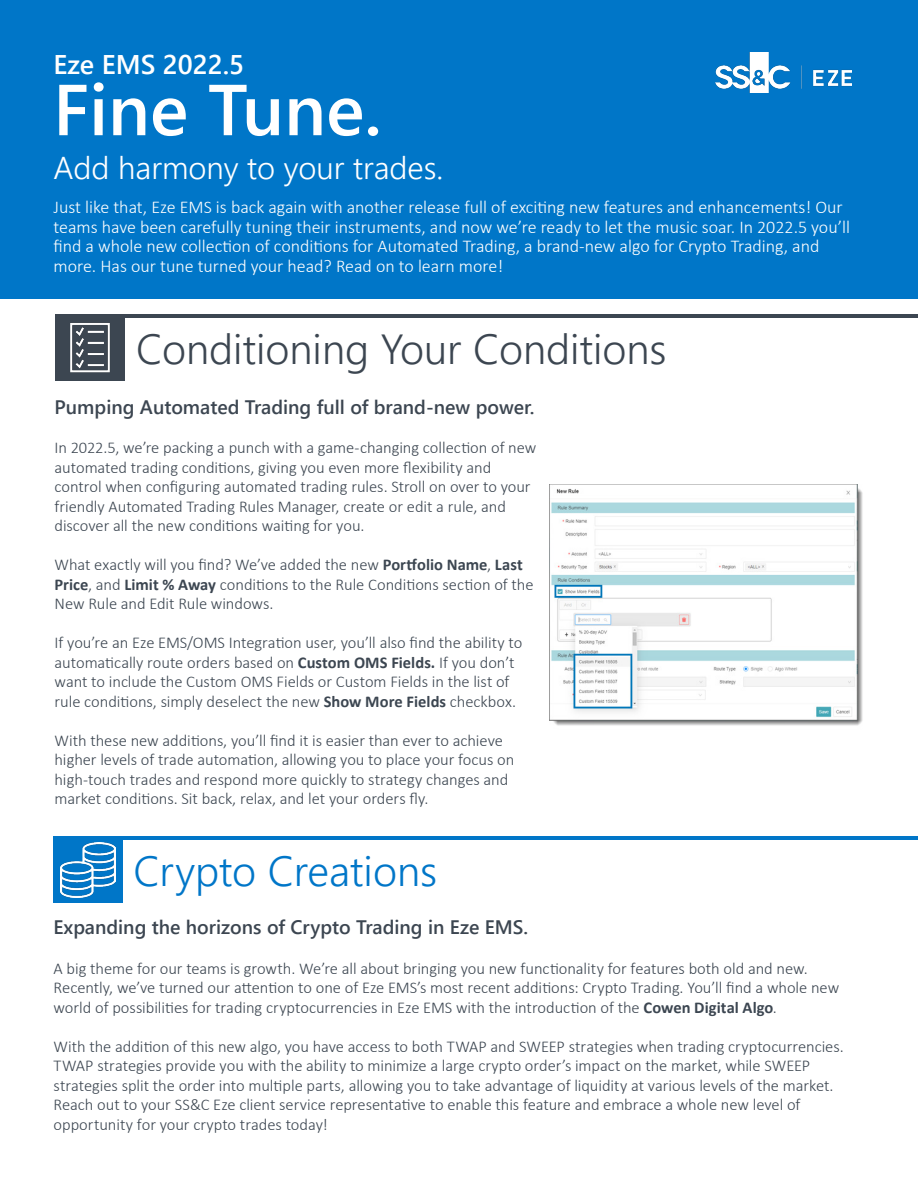
<style>
.page{position:relative;width:918px;height:1188px;background:#fff}
.page>*{position:absolute;margin:0;border:0;box-sizing:border-box;transform-origin:0 0}
.t1{font:600 72px "Segoe UI";color:#fff}
.t2{font:300 42px "Segoe UI";color:#3c4651}
.t3{font:300 42px "Segoe UI";color:#0076c8}
.t4{font:300 31.5px "Segoe UI";color:#fff}
.t5{font:600 27px "Segoe UI";color:#fff}
.t6{font:600 19.5px "Segoe UI";color:#3c4651}
.t7{font:300 18px/19.5px "Calibri";color:#fff}
.t8{font:300 16.5px/19.5px "Calibri";letter-spacing:-.005em;color:#3c4651}
.s1{font-weight:700}
</style>
<div class="page">
<div style="left:0;top:0;width:918px;height:298px;background:#0076c8"></div>
<div style="left:53px;top:836px;width:70px;height:67px;background:#0076c8"></div>
<hr style="left:123px;top:836px;width:795px;height:4px;background:#0076c8">
<img style="left:715px;top:53px;width:136px;height:40px">
<img style="left:60px;top:842px;width:56px;height:56px">
<div style="left:56px;top:314px;width:69px;height:67px;background:#3c4651"></div>
<hr style="left:125px;top:314px;width:793px;height:3px;background:#3c4651">
<img style="left:70px;top:323px;width:40px;height:50px">
<img style="left:549px;top:485px;width:314px;height:241px">
<p class="t5" style="left:53px;top:39px;width:192px">Eze EMS 2022.5</p>
<p class="t1" style="left:53px;top:42px;width:330px">Fine Tune.</p>
<p class="t4" style="left:53px;top:138px;width:392px">Add harmony to your trades.</p>
<p class="t7" style="left:53px;top:197px;width:798px">Just like that, Eze EMS is back again with another release full of exciting new features and enhancements! Our teams have been carefully tuning their instruments, and now we’re ready to let the music soar. In 2022.5 you’ll find a whole new collection of conditions for Automated Trading, a brand-new algo for Crypto Trading, and more. Has our tune turned your head? Read on to learn more!</p>
<p class="t2" style="left:136px;top:309px;width:532px">Conditioning Your Conditions</p>
<p class="t6" style="left:55px;top:388px;width:481px">Pumping Automated Trading full of brand-new power.</p>
<p class="t8" style="left:55px;top:438px;width:483px">In 2022.5, we’re packing a punch with a game-changing collection of new automated trading conditions, giving you even more flexibility and control when configuring automated trading rules. Stroll on over to your friendly Automated Trading Rules Manager, create or edit a rule, and discover all the new conditions waiting for you.</p>
<p class="t8" style="left:55px;top:555px;width:481px">What exactly will you find? We’ve added the new <span class="s1">Portfolio Name</span>, <span class="s1">Last<br>Price</span>, and <span class="s1">Limit % Away</span> conditions to the Rule Conditions section of the<br>New Rule and Edit Rule windows.</p>
<p class="t8" style="left:55px;top:633px;width:469px">If you’re an Eze EMS/OMS Integration user, you’ll also find the ability to automatically route orders based on <span class="s1">Custom OMS Fields.</span> If you don’t want to include the Custom OMS Fields or Custom Fields in the list of rule conditions, simply deselect the new <span class="s1">Show More Fields</span> checkbox.</p>
<p class="t8" style="left:55px;top:730px;width:461px">With these new additions, you’ll find it is easier than ever to achieve higher levels of trade automation, allowing you to place your focus on high-touch trades and respond more quickly to strategy changes and market conditions. Sit back, relax, and let your orders fly.</p>
<p class="t3" style="left:134px;top:832px;width:305px">Crypto Creations</p>
<p class="t6" style="left:54px;top:909px;width:476px">Expanding the horizons of Crypto Trading in Eze EMS.</p>
<p class="t8" style="left:54px;top:958px;width:787px">A big theme for our teams is growth. We’re all about bringing you new functionality for features both old and new.<br>Recently, we’ve turned our attention to one of Eze EMS’s most recent additions: Crypto Trading. You’ll find a whole new world of possibilities for trading cryptocurrencies in Eze EMS with the introduction of the <span class="s1">Cowen Digital Algo</span>.</p>
<p class="t8" style="left:54px;top:1036px;width:792px">With the addition of this new algo, you have access to both TWAP and SWEEP strategies when trading cryptocurrencies.<br>TWAP strategies provide you with the ability to minimize a large crypto order’s impact on the market, while SWEEP strategies split the order into multiple parts, allowing you to take advantage of liquidity at various levels of the market.<br>Reach out to your SS&amp;C Eze client service representative to enable this feature and embrace a whole new level of opportunity for your crypto trades today!</p>
</div>
